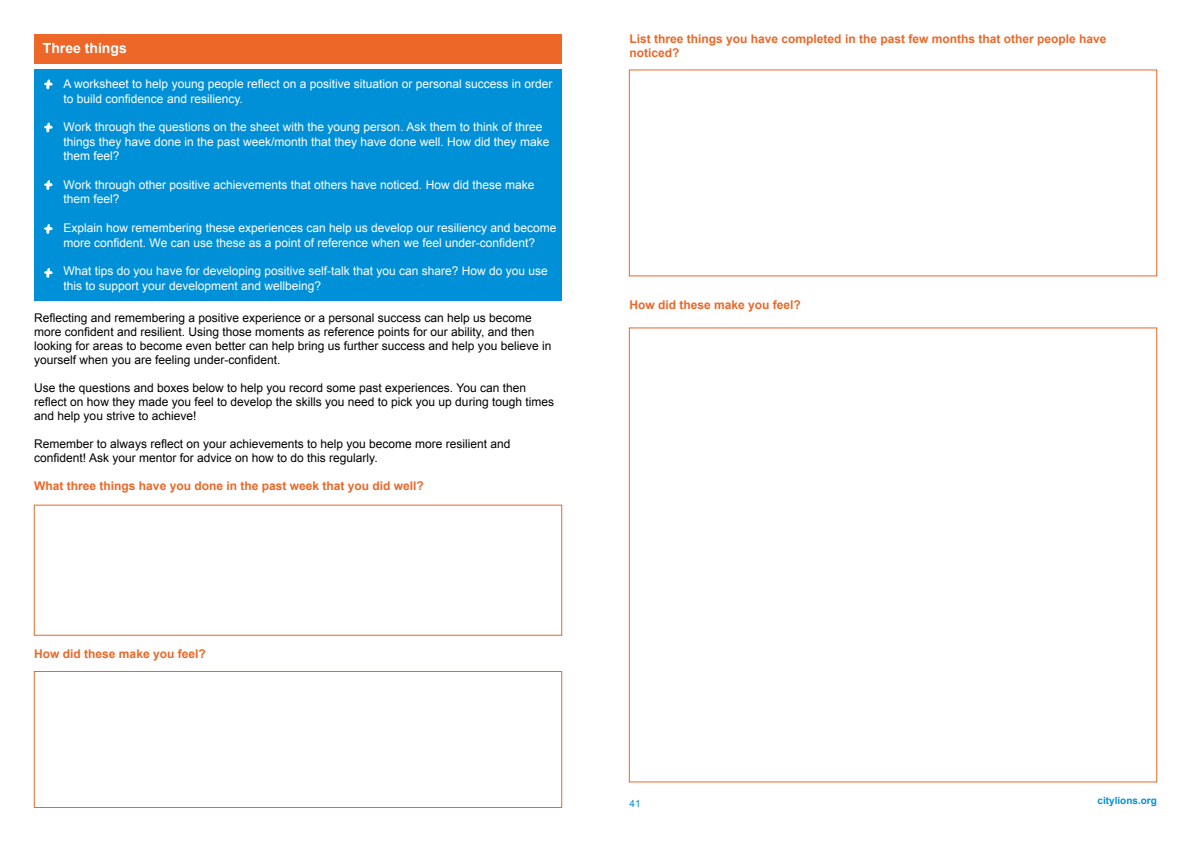
<style>
.page{position:relative;width:1191px;height:842px;background:#fff}
.page>*{position:absolute;margin:0;border:0;box-sizing:border-box;transform-origin:0 0}
.t1{font:700 14px "Arial";color:#fff}
.t2{font:12px/14.4px "Arial";color:#fff}
.t3{font:12px/14px "Arial";color:#000}
.t4{font:700 12px/14px "Arial";color:#ec6728}
.t5{font:700 10px "Arial";color:#0090d7}
.t6{font:10px "Arial";color:#0090d7}
</style>
<div class="page">
<div style="left:34px;top:34px;width:528px;height:30px;background:#ec6728"></div>
<div style="left:34px;top:69px;width:528px;height:231px;background:#0090d7"></div>
<div style="left:34px;top:505px;width:528px;height:131px;border:1px solid #ec6728"></div>
<div style="left:34px;top:671px;width:528px;height:137px;border:1px solid #ec6728"></div>
<svg style="left:44px;top:79px;width:9px;height:10px"></svg>
<svg style="left:44px;top:122px;width:9px;height:10px"></svg>
<svg style="left:44px;top:180px;width:9px;height:10px"></svg>
<svg style="left:44px;top:224px;width:9px;height:10px"></svg>
<svg style="left:44px;top:268px;width:9px;height:10px"></svg>
<p class="t1" style="left:43px;top:39px;width:86px">Three things</p>
<p class="t2" style="left:64px;top:77px;width:490px">A worksheet to help young people reflect on a positive situation or personal success in order to build confidence and resiliency.</p>
<p class="t2" style="left:64px;top:120px;width:487px">Work through the questions on the sheet with the young person. Ask them to think of three things they have done in the past week/month that they have done well. How did they make them feel?</p>
<p class="t2" style="left:64px;top:178px;width:472px">Work through other positive achievements that others have noticed. How did these make them feel?</p>
<p class="t2" style="left:64px;top:221px;width:494px">Explain how remembering these experiences can help us develop our resiliency and become more confident. We can use these as a point of reference when we feel under-confident?</p>
<p class="t2" style="left:64px;top:264px;width:486px">What tips do you have for developing positive self-talk that you can share? How do you use this to support your development and wellbeing?</p>
<p class="t3" style="left:34px;top:311px;width:518px">Reflecting and remembering a positive experience or a personal success can help us become more confident and resilient. Using those moments as reference points for our ability, and then looking for areas to become even better can help bring us further success and help you believe in yourself when you are feeling under-confident.</p>
<p class="t3" style="left:34px;top:381px;width:521px">Use the questions and boxes below to help you record some past experiences. You can then reflect on how they made you feel to develop the skills you need to pick you up during tough times and help you strive to achieve!</p>
<p class="t3" style="left:34px;top:437px;width:478px">Remember to always reflect on your achievements to help you become more resilient and confident! Ask your mentor for advice on how to do this regularly.</p>
<p class="t4" style="left:34px;top:479px;width:391px">What three things have you done in the past week that you did well?</p>
<p class="t4" style="left:34px;top:647px;width:173px">How did these make you feel?</p>
<p class="t4" style="left:629px;top:32px;width:478px">List three things you have completed in the past few months that other people have noticed?</p>
<p class="t4" style="left:629px;top:298px;width:173px">How did these make you feel?</p>
<p class="t6" style="left:629px;top:797px;width:13px">41</p>
<p class="t5" style="left:1097px;top:794px;width:61px">citylions.org</p>
</div>
